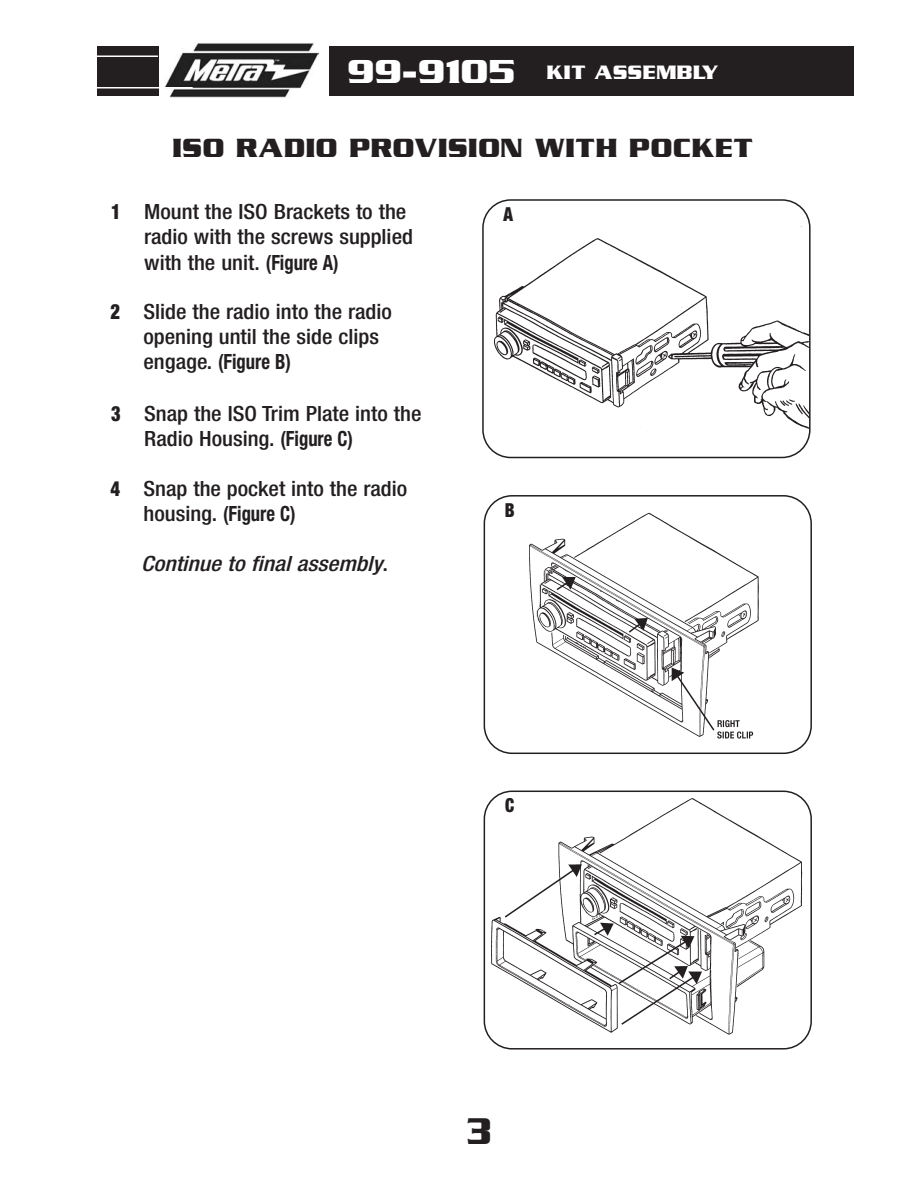
<style>
.page{position:relative;width:918px;height:1188px;background:#fff}
.page>*{position:absolute;margin:0;border:0;box-sizing:border-box;transform-origin:0 0}
.t1{font:700 40.2px "Serpentine ICG";color:#231f20;scale:.87 1}
.t2{font:700 28.5px "Serpentine ICG";color:#231f20}
.t3{font:500 condensed 21px/25.2px "Helvetica Neue";color:#231f20;scale:1.08 1}
.t4{font:italic 500 condensed 21px "Helvetica Neue";color:#231f20;scale:1.12 1}
.t5{font:700 21px "Serpentine ICG";color:#fff}
.t6{font:900 condensed 21px "Helvetica Neue";color:#231f20;scale:.89 1}
.t7{font:900 condensed 19.35px "Helvetica Neue";color:#231f20;scale:.89 1}
.s1{font-size:36px}
.s2{font-weight:700}
.s3{font-style:normal}
</style>
<div class="page">
<div style="left:97px;top:47px;width:757px;height:49px;background:#231f20"></div>
<div style="left:160px;top:27px;width:169px;height:88px;background:#fff"></div>
<img style="left:165px;top:43px;width:154px;height:55px">
<hr style="left:61px;top:56px;width:97px;height:1px;background:#fff">
<hr style="left:61px;top:87px;width:132px;height:1px;background:#fff">
<svg style="left:482px;top:199px;width:329px;height:259px"></svg>
<svg style="left:484px;top:495px;width:328px;height:259px"></svg>
<svg style="left:484px;top:791px;width:328px;height:259px"></svg>
<p class="t5" style="left:347px;top:59px;width:373px"><span class="s1">99-9105</span> KIT ASSEMBLY</p>
<h2 class="t2" style="left:172px;top:130px;width:583px">ISO RADIO PROVISION WITH POCKET</h2>
<p class="t6" style="left:111px;top:204px;width:12px">1</p>
<p class="t3" style="left:144px;top:201px;width:250px">Mount the ISO Brackets to the radio with the screws supplied with the unit. <span class="s2">(Figure A)</span></p>
<p class="t7" style="left:504px;top:207px;width:12px">A</p>
<p class="t6" style="left:111px;top:304px;width:12px">2</p>
<p class="t3" style="left:143px;top:300px;width:232px">Slide the radio into the radio opening until the side clips engage. <span class="s2">(Figure B)</span></p>
<p class="t6" style="left:111px;top:406px;width:12px">3</p>
<p class="t3" style="left:144px;top:403px;width:258px">Snap the ISO Trim Plate into the<br>Radio Housing. <span class="s2">(Figure C)</span></p>
<p class="t6" style="left:111px;top:481px;width:12px">4</p>
<p class="t3" style="left:143px;top:478px;width:246px">Snap the pocket into the radio housing. <span class="s2">(Figure C)</span></p>
<p class="t7" style="left:505px;top:503px;width:13px">B</p>
<p class="t4" style="left:141px;top:556px;width:222px">Continue to final assembly<span class="s3">.</span></p>
<p class="t7" style="left:505px;top:798px;width:12px">C</p>
<h1 class="t1" style="left:466px;top:1107px;width:31px">3</h1>
</div>
